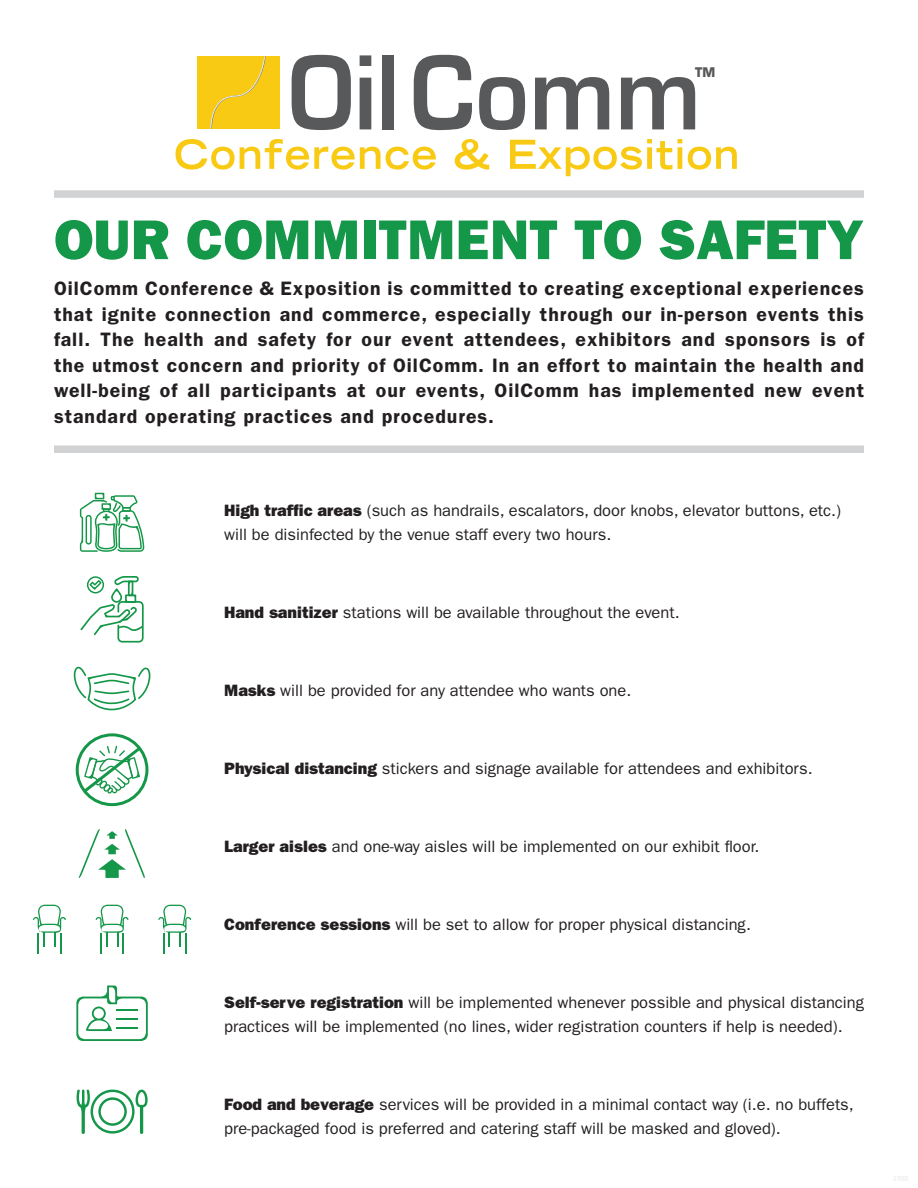
<style>
.page{position:relative;width:918px;height:1188px;background:#fff}
.page>*{position:absolute;margin:0;border:0;box-sizing:border-box;transform-origin:0 0}
.t1{font:56.25px "ITC Franklin Gothic Std Hvy";letter-spacing:.005em;color:#149748}
.t2{font:600 19.5px/25.5px "ITC Franklin Gothic Std";letter-spacing:.05em;color:#231f20;text-align:justify}
.t3{font:16.5px/24px "ITC Franklin Gothic Std";color:#231f20}
.t4{font:700 12.9px "Eurostile LT Std";color:#58595b;scale:.94 1}
.s1{font-family:"ITC Franklin Gothic Std Hvy"}
</style>
<div class="page">
<svg style="left:77px;top:1089px;width:71px;height:45px"></svg>
<svg style="left:76px;top:985px;width:72px;height:56px"></svg>
<svg style="left:80px;top:576px;width:64px;height:67px"></svg>
<svg style="left:74px;top:667px;width:77px;height:43px"></svg>
<svg style="left:80px;top:493px;width:64px;height:59px"></svg>
<svg style="left:33px;top:905px;width:33px;height:48px"></svg>
<svg style="left:96px;top:905px;width:33px;height:48px"></svg>
<svg style="left:158px;top:905px;width:33px;height:48px"></svg>
<div style="left:76px;top:733px;width:72px;height:73px;border:3px solid #149748;border-radius:50%"></div>
<svg style="left:81px;top:744px;width:62px;height:51px"></svg>
<svg style="left:79px;top:829px;width:66px;height:49px"></svg>
<div style="left:54px;top:446px;width:810px;height:7px;background:#d1d2d4"></div>
<div style="left:54px;top:190px;width:810px;height:8px;background:#d1d2d4"></div>
<svg style="left:176px;top:139px;width:561px;height:37px"></svg>
<div style="left:198px;top:57px;width:82px;height:72px;background:#f8ca14"></div>
<svg style="left:292px;top:55px;width:59px;height:75px"></svg>
<svg style="left:360px;top:55px;width:11px;height:74px"></svg>
<div style="left:382px;top:55px;width:12px;height:74px;background:#58595b"></div>
<svg style="left:414px;top:55px;width:58px;height:76px"></svg>
<svg style="left:479px;top:77px;width:46px;height:53px"></svg>
<svg style="left:535px;top:77px;width:74px;height:52px"></svg>
<svg style="left:621px;top:77px;width:74px;height:52px"></svg>
<p class="t4" style="left:695px;top:64px;width:23px">TM</p>
<h1 class="t1" style="left:54px;top:207px;width:811px">OUR COMMITMENT TO SAFETY</h1>
<p class="t2" style="left:54px;top:276px;width:812px">OilComm Conference &amp; Exposition is committed to creating exceptional experiences that ignite connection and commerce, especially through our in-person events this fall. The health and safety for our event attendees, exhibitors and sponsors is of the utmost concern and priority of OilComm. In an effort to maintain the health and well-being of all participants at our events, OilComm has implemented new event standard operating practices and procedures.</p>
<p class="t3" style="left:224px;top:499px;width:618px"><span class="s1">High traffic areas</span> (such as handrails, escalators, door knobs, elevator buttons, etc.) will be disinfected by the venue staff every two hours.</p>
<p class="t3" style="left:224px;top:601px;width:457px"><span class="s1">Hand sanitizer</span> stations will be available throughout the event.</p>
<p class="t3" style="left:224px;top:679px;width:409px"><span class="s1">Masks</span> will be provided for any attendee who wants one.</p>
<p class="t3" style="left:224px;top:757px;width:590px"><span class="s1">Physical distancing</span> stickers and signage available for attendees and exhibitors.</p>
<p class="t3" style="left:224px;top:835px;width:537px"><span class="s1">Larger aisles</span> and one-way aisles will be implemented on our exhibit floor.</p>
<p class="t3" style="left:224px;top:913px;width:528px"><span class="s1">Conference sessions</span> will be set to allow for proper physical distancing.</p>
<p class="t3" style="left:224px;top:991px;width:641px"><span class="s1">Self-serve registration</span> will be implemented whenever possible and physical distancing practices will be implemented (no lines, wider registration counters if help is needed).</p>
<p class="t3" style="left:224px;top:1093px;width:631px"><span class="s1">Food and beverage</span> services will be provided in a minimal contact way (i.e. no buffets, pre-packaged food is preferred and catering staff will be masked and gloved).</p>
</div>
